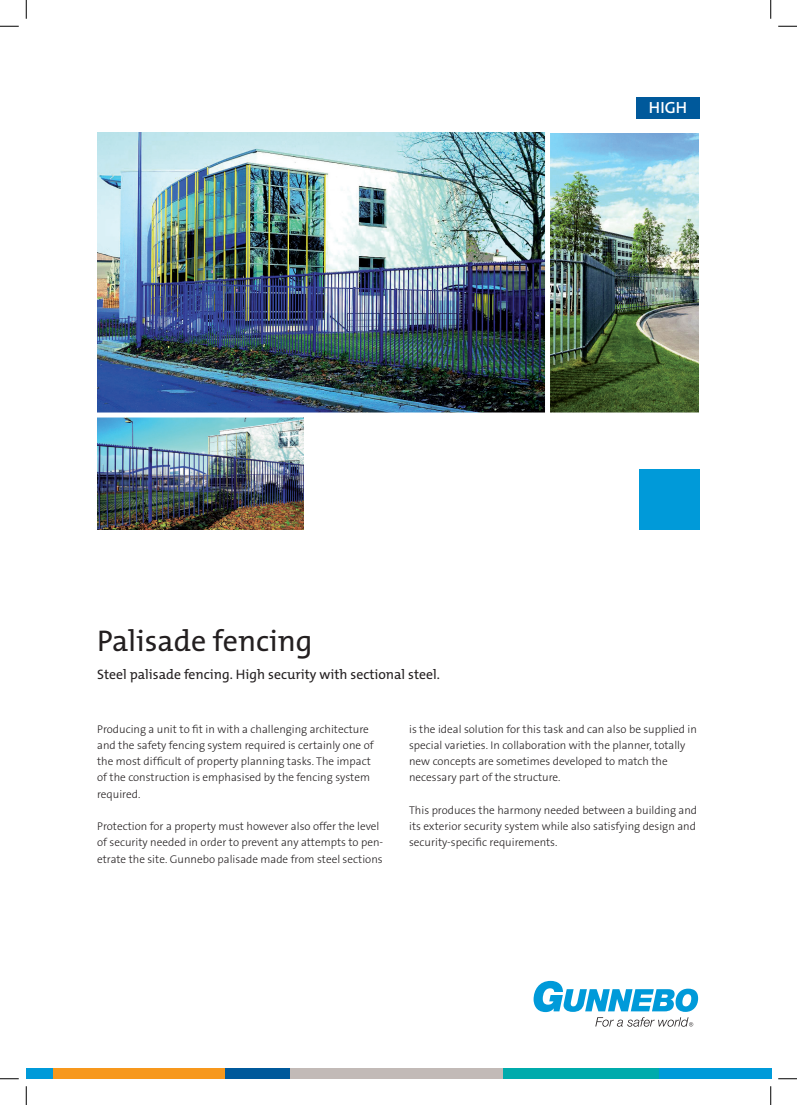
<style>
.page{position:relative;width:797px;height:1105px;background:#fff}
.page>*{position:absolute;margin:0;border:0;box-sizing:border-box;transform-origin:0 0}
.Rubrik{font:30px "The Mix B5 Plain";color:#231f20}
.t1{font:600 16.25px "The Mix B6";color:#fff}
.Underrubrik{font:13.75px "The Mix B5 Plain";color:#231f20}
.Brödtext{font:300 11.25px/16.2px "The Sans B3";color:#231f20}
</style>
<div class="page">
<svg style="left:533px;top:981px;width:165px;height:46px"></svg>
<div style="left:636px;top:97px;width:64px;height:21px;background:#00599b"></div>
<div style="left:639px;top:469px;width:60px;height:60px;background:#009ad9"></div>
<div style="left:26px;top:1068px;width:32px;height:11px;background:#009ad9"></div>
<div style="left:53px;top:1068px;width:172px;height:11px;background:#f7981d"></div>
<div style="left:288px;top:1068px;width:311px;height:11px;background:#c2bab7"></div>
<div style="left:632px;top:1068px;width:139px;height:11px;background:#009ad9"></div>
<div style="left:225px;top:1068px;width:65px;height:11px;background:#00599b"></div>
<div style="left:503px;top:1068px;width:156px;height:11px;background:#00abac"></div>
<img style="left:97px;top:133px;width:448px;height:279px">
<img style="left:98px;top:417px;width:205px;height:112px">
<img style="left:550px;top:133px;width:148px;height:279px">
<svg style="left:0;top:25px;width:19px;height:2px"></svg>
<svg style="left:778px;top:25px;width:19px;height:2px"></svg>
<svg style="left:0;top:1078px;width:19px;height:1px"></svg>
<svg style="left:778px;top:1078px;width:19px;height:1px"></svg>
<svg style="left:25px;top:0;width:2px;height:19px"></svg>
<svg style="left:25px;top:1086px;width:2px;height:19px"></svg>
<svg style="left:770px;top:0;width:1px;height:19px"></svg>
<svg style="left:770px;top:1086px;width:1px;height:19px"></svg>
<p class="Rubrik" style="left:97px;top:625px;width:217px">Palisade fencing</p>
<p class="Underrubrik" style="left:97px;top:667px;width:344px">Steel palisade fencing. High security with sectional steel.</p>
<p class="t1" style="left:649px;top:99px;width:40px">HIGH</p>
<p class="Brödtext" style="left:97px;top:721px;width:278px">Producing a unit to fit in with a challenging architecture and the safety fencing system required is certainly one of the most difficult of property planning tasks. The impact of the construction is emphasised by the fencing system required.</p>
<p class="Brödtext" style="left:97px;top:819px;width:287px">Protection for a property must however also offer the level of security needed in order to prevent any attempts to pen&shy;etrate the site. Gunnebo palisade made from steel sections</p>
<p class="Brödtext" style="left:409px;top:721px;width:289px">is the ideal solution for this task and can also be supplied in special varieties. In collaboration with the planner, totally new concepts are sometimes developed to match the</p>
<p class="Brödtext" style="left:409px;top:770px;width:153px">necessary part of the structure.</p>
<p class="Brödtext" style="left:409px;top:802px;width:289px;text-align:justify">This produces the harmony needed between a building and its exterior security system while also satisfying design and security-specific requirements.</p>
</div>
